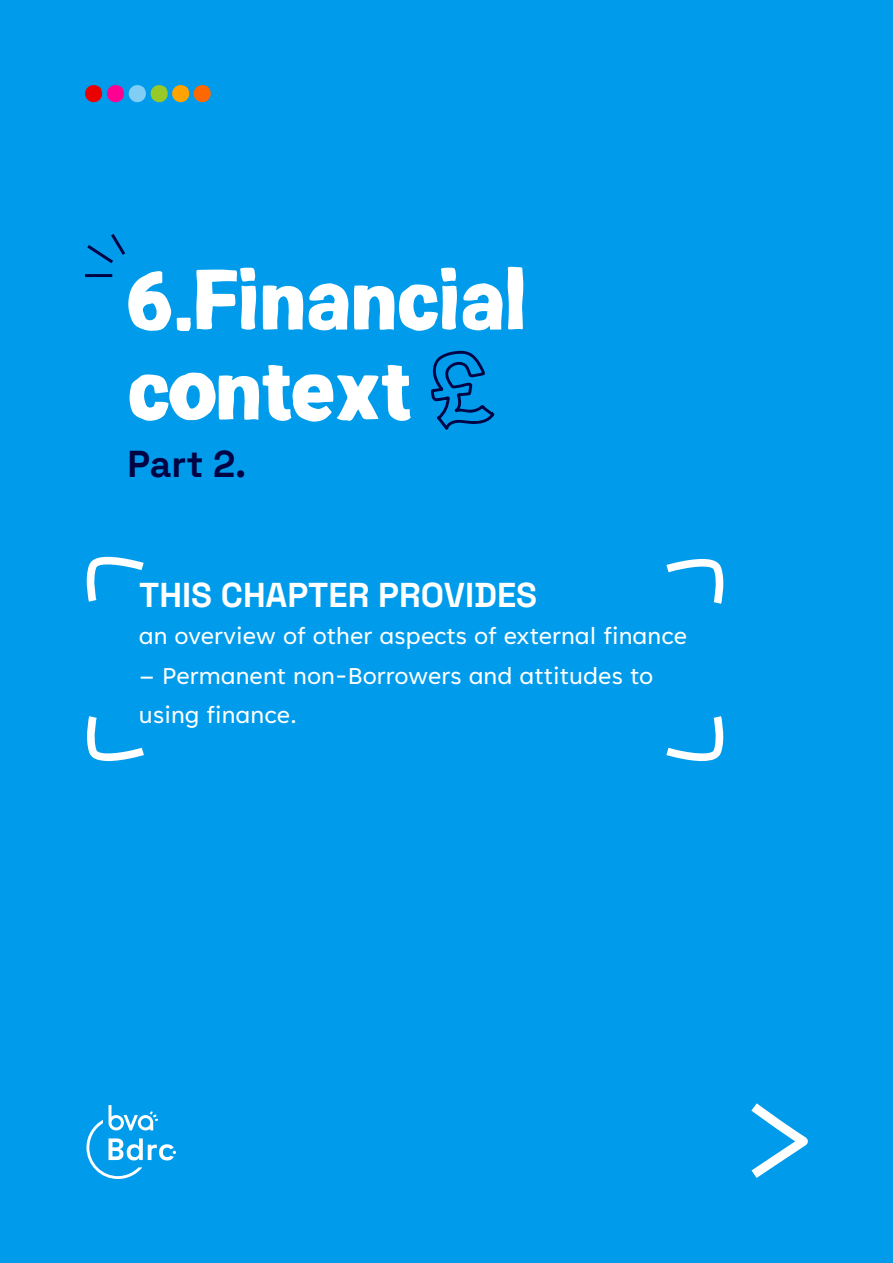
<style>
.page{position:relative;width:893px;height:1263px;background:#009ceb}
.page>*{position:absolute;margin:0;border:0;box-sizing:border-box;transform-origin:0 0}
.t1{font:700 81px/90px "Ramona";color:#fff}
.t2{font:700 37.5px "Space Grotesk";color:#010444}
.t3{font:700 34.5px "Space Grotesk";color:#fff}
.Body_Text_Report{font:26.55px/39.9px "Tenorite";color:#fff}
</style>
<div class="page">
<svg style="left:85px;top:234px;width:41px;height:44px"></svg>
<svg style="left:431px;top:350px;width:64px;height:80px"></svg>
<svg style="left:86px;top:1103px;width:722px;height:76px"></svg>
<svg style="left:85px;top:85px;width:126px;height:17px"></svg>
<svg style="left:86px;top:556px;width:58px;height:46px"></svg>
<svg style="left:666px;top:559px;width:58px;height:45px"></svg>
<svg style="left:87px;top:716px;width:57px;height:45px"></svg>
<svg style="left:666px;top:716px;width:58px;height:45px"></svg>
<p class="t1" style="left:128px;top:259px;width:400px">6.Financial context</p>
<p class="t2" style="left:128px;top:434px;width:120px">Part 2.</p>
<p class="t3" style="left:139px;top:568px;width:400px">THIS CHAPTER PROVIDES</p>
<p class="Body_Text_Report" style="left:139px;top:617px;width:550px">an overview of other aspects of external finance</p>
<p class="Body_Text_Report" style="left:139px;top:657px;width:516px">– Permanent non-Borrowers and attitudes to using finance.</p>
</div>
